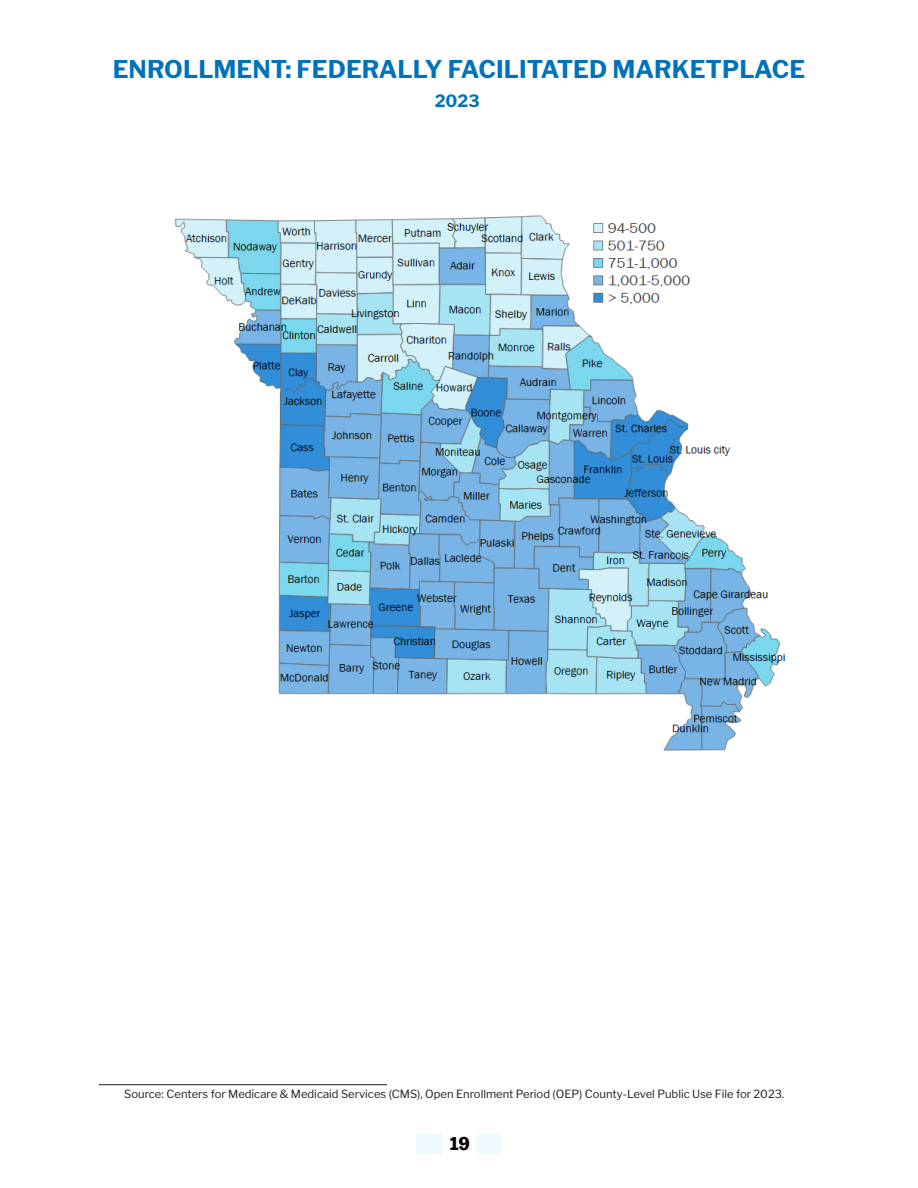
<style>
.page{position:relative;width:918px;height:1188px;background:#fff}
.page>*{position:absolute;margin:0;border:0;box-sizing:border-box;transform-origin:0 0}
.t1{font:700 24.3px "Libre Franklin";color:#0072bc}
.t2{font:700 19.5px "Balto";color:#040000;scale:.9 1}
.t3{font:700 16.8px "Libre Franklin";color:#0072bc}
.t4{font:11.25px "Libre Franklin";color:#231f20}
</style>
<div class="page">
<div style="left:476px;top:1134px;width:26px;height:19px;background:#eefafd"></div>
<div style="left:416px;top:1134px;width:26px;height:19px;background:#eefafd"></div>
<img style="left:174px;top:215px;width:611px;height:536px">
<hr style="left:99px;top:1084px;width:288px;height:1px;background:#231f20">
<h1 class="t1" style="left:113px;top:50px;width:694px">ENROLLMENT: FEDERALLY FACILITATED MARKETPLACE</h1>
<h3 class="t3" style="left:435px;top:87px;width:46px">2023</h3>
<h3 class="t3" style="left:435px;top:57px;width:46px">2023</h3>
<p class="t4" style="left:124px;top:1085px;width:661px">Source: Centers for Medicare &amp; Medicaid Services (CMS), Open Enrollment Period (OEP) County-Level Public Use File for 2023.</p>
<h2 class="t2" style="left:450px;top:1131px;width:23px">19</h2>
</div>
